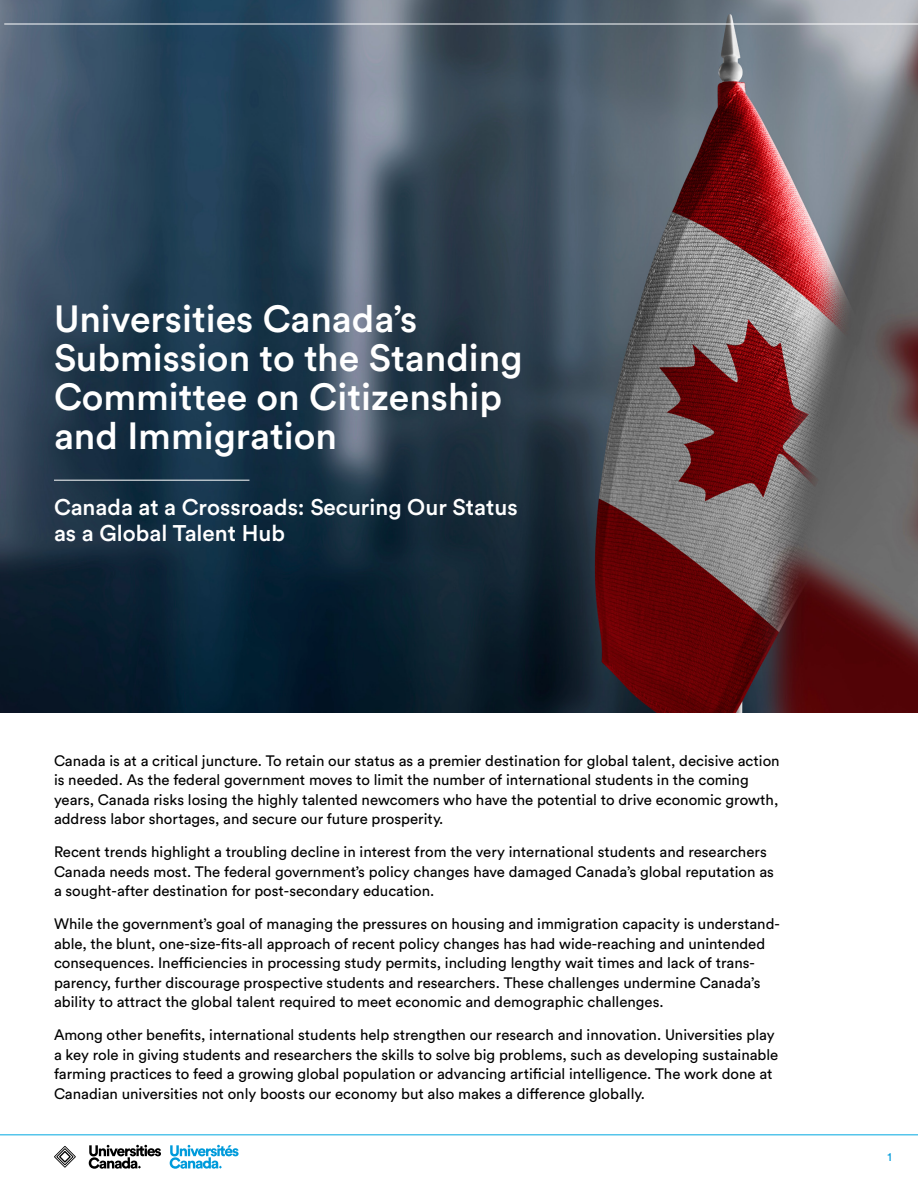
<style>
.page{position:relative;width:918px;height:1188px;background:#fff}
.page>*{position:absolute;margin:0;border:0;box-sizing:border-box;transform-origin:0 0}
.t1{font:500 37.5px/39px "Circular Std";color:#fff}
.t2{font:500 22.5px/25.5px "Circular Std";color:#fff}
.t3{font:15px/19.5px "Circular Std";color:#000}
.t4{font:12px "Circular Std";color:#009bdb}
</style>
<div class="page">
<hr style="left:0;top:1134px;width:918px;height:1px;background:#00a8e1">
<svg style="left:170px;top:1145px;width:69px;height:24px"></svg>
<svg style="left:89px;top:1145px;width:72px;height:24px"></svg>
<svg style="left:54px;top:1146px;width:22px;height:22px"></svg>
<img style="left:0;top:0;width:918px;height:713px">
<hr style="left:54px;top:480px;width:195px;height:1px;background:#fff">
<hr style="left:4px;top:24px;width:914px;height:1px;background:#fff">
<h1 class="t1" style="left:54px;top:298px;width:470px">Universities Canada’s<br>Submission to the Standing<br>Committee on Citizenship and Immigration</h1>
<h2 class="t2" style="left:54px;top:494px;width:465px">Canada at a Crossroads: Securing Our Status as a Global Talent Hub</h2>
<p class="t3" style="left:54px;top:751px;width:727px">Canada is at a critical juncture. To retain our status as a premier destination for global talent, decisive action is needed. As the federal government moves to limit the number of international students in the coming years, Canada risks losing the highly talented newcomers who have the potential to drive economic growth, address labor shortages, and secure our future prosperity.</p>
<p class="t3" style="left:54px;top:842px;width:721px">Recent trends highlight a troubling decline in interest from the very international students and researchers<br>Canada needs most. The federal government’s policy changes have damaged Canada’s global reputation as a sought-after destination for post-secondary education.</p>
<p class="t3" style="left:54px;top:914px;width:727px">While the government’s goal of managing the pressures on housing and immigration capacity is understand&shy;able, the blunt, one-size-fits-all approach of recent policy changes has had wide-reaching and unintended consequences. Inefficiencies in processing study permits, including lengthy wait times and lack of trans&shy;parency, further discourage prospective students and researchers. These challenges undermine Canada’s ability to attract the global talent required to meet economic and demographic challenges.</p>
<p class="t3" style="left:54px;top:1025px;width:726px">Among other benefits, international students help strengthen our research and innovation. Universities play a key role in giving students and researchers the skills to solve big problems, such as developing sustainable farming practices to feed a growing global population or advancing artificial intelligence. The work done at Canadian universities not only boosts our economy but also makes a difference globally.</p>
<p class="t4" style="left:888px;top:1149px;width:6px">1</p>
</div>
